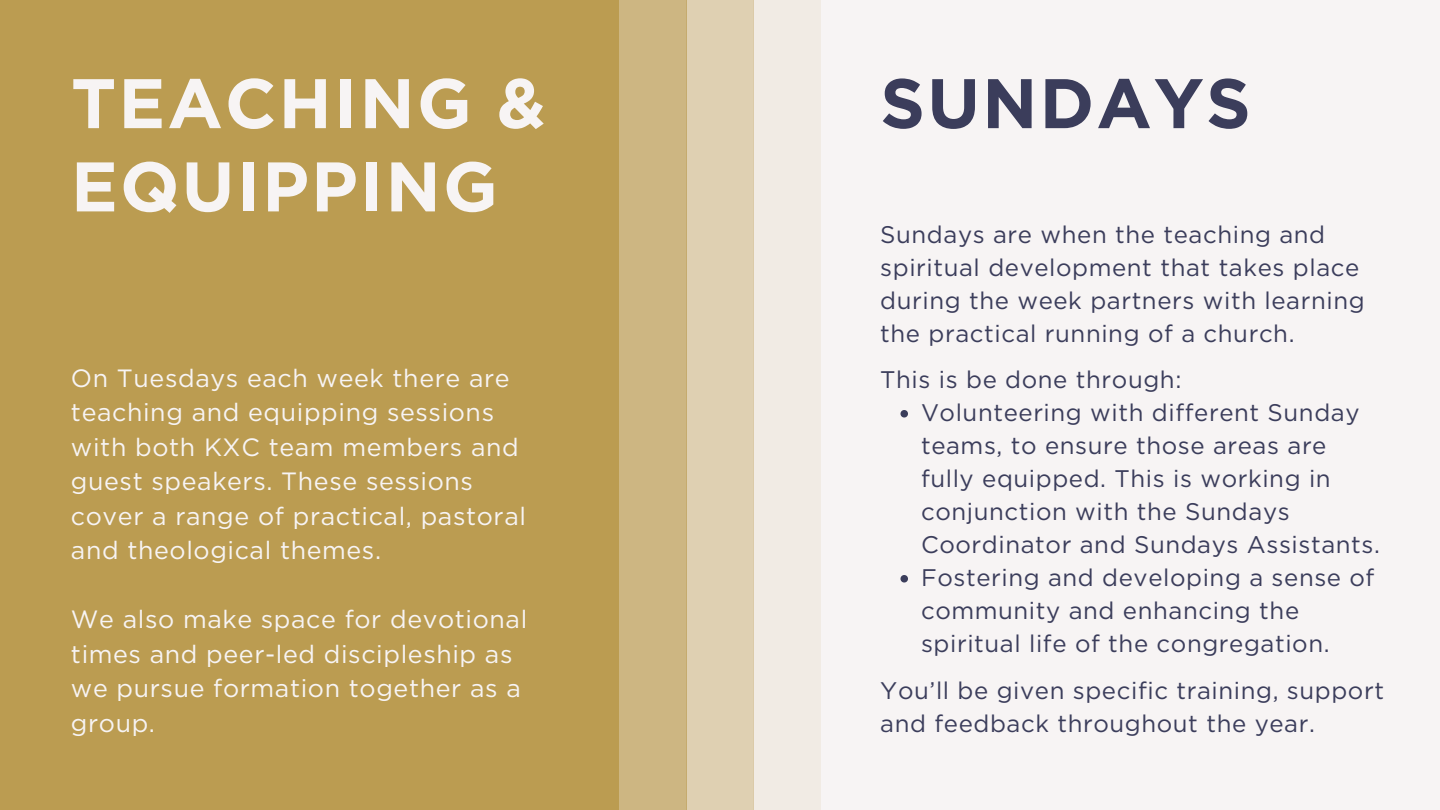
<style>
.page{position:relative;width:1440px;height:810px;background:#f7f4f4}
.page>*{position:absolute;margin:0;border:0;box-sizing:border-box;transform-origin:0 0}
.t1{font:700 70px/83.2px "Gotham";letter-spacing:.03em;color:#f7f4f4}
.t2{font:700 70px "Gotham";letter-spacing:.03em;color:#3b3d5b}
.t3{font:25px/34.5px "Gotham";letter-spacing:.025em;color:#f7f4f4}
.t4{font:24px/33px "Gotham";letter-spacing:.025em;color:#3b3d5b}
</style>
<div class="page">
<div style="left:619px;top:0;width:67px;height:810px;background:#cdb682"></div>
<div style="left:686px;top:0;width:68px;height:810px;background:#dfd0b2"></div>
<div style="left:754px;top:0;width:67px;height:810px;background:#f1ebe4"></div>
<div style="left:0;top:0;width:619px;height:810px;background:#bb9c51"></div>
<svg style="left:901px;top:410px;width:7px;height:8px"></svg>
<svg style="left:901px;top:575px;width:7px;height:8px"></svg>
<h1 class="t1" style="left:71px;top:61px;width:476px">TEACHING &amp;<br>EQUIPPING</h1>
<p class="t3" style="left:71px;top:361px;width:457px">On Tuesdays each week there are teaching and equipping sessions with both KXC team members and guest speakers. These sessions cover a range of practical, pastoral and theological themes.</p>
<p class="t3" style="left:71px;top:602px;width:458px">We also make space for devotional times and peer-led discipleship as we pursue formation together as a group.</p>
<h1 class="t2" style="left:880px;top:61px;width:372px">SUNDAYS</h1>
<p class="t4" style="left:880px;top:218px;width:486px">Sundays are when the teaching and spiritual development that takes place during the week partners with learning the practical running of a church.</p>
<p class="t4" style="left:880px;top:363px;width:303px">This is be done through:</p>
<p class="t4" style="left:921px;top:396px;width:460px">Volunteering with different Sunday teams, to ensure those areas are fully equipped. This is working in conjunction with the Sundays Coordinator and Sundays Assistants.</p>
<p class="t4" style="left:921px;top:561px;width:455px">Fostering and developing a sense of community and enhancing the spiritual life of the congregation.</p>
<p class="t4" style="left:880px;top:674px;width:505px">You’ll be given specific training, support and feedback throughout the year.</p>
</div>
